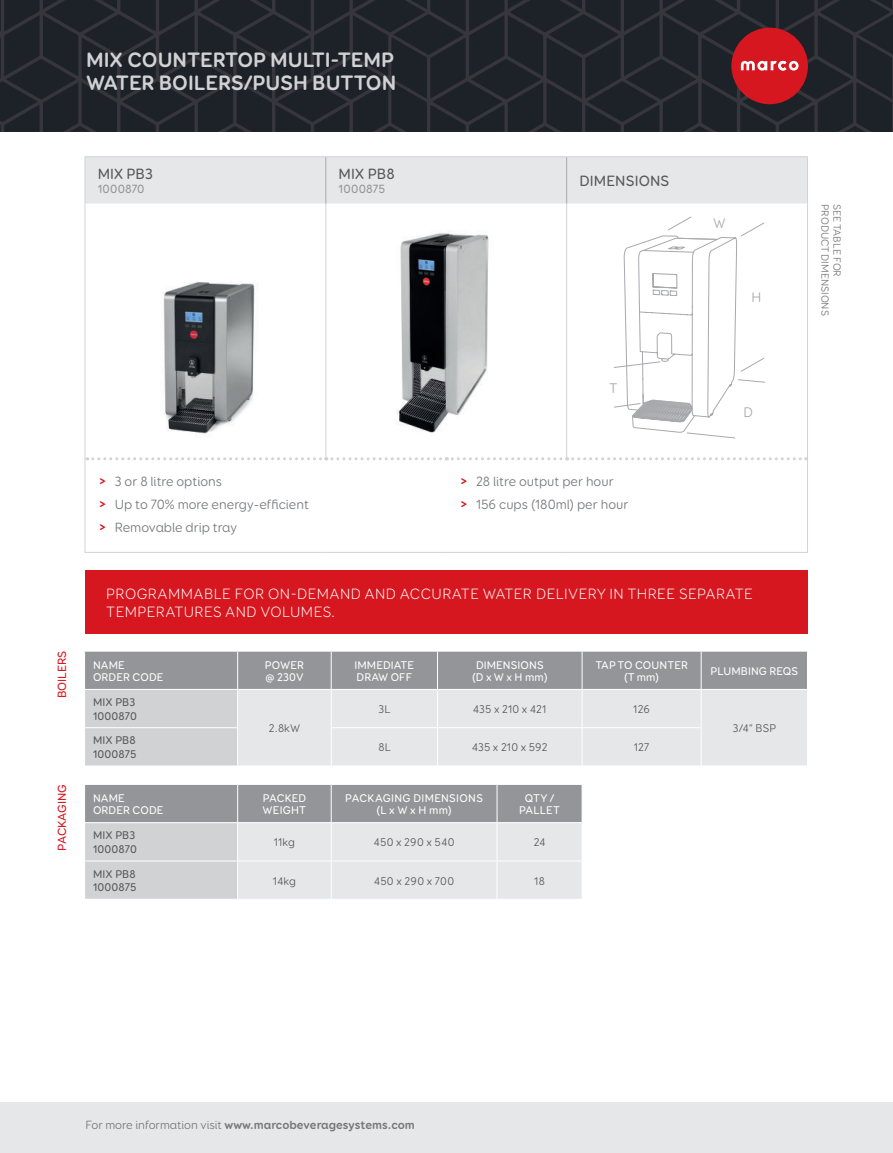
<style>
.page{position:relative;width:893px;height:1153px;background:#fff}
.page>*{position:absolute;margin:0;border:0;box-sizing:border-box;transform-origin:0 0}
.t1{font:700 21px/22.5px "Booster Next FY";color:#d1d2d4}
.t2{font:300 15px/18px "Booster Next FY";letter-spacing:.03em;color:#fff}
.t3{font:500 15px "Booster Next FY";letter-spacing:.01em;color:#57585a}
.t4{font:13.95px "Booster Next FY";color:#a8a9ad}
.t5{font:13.5px/23px "Booster Next FY";color:#76787b}
.t6{font:700 12px "Booster Next FY";color:#76787b}
.t7{font:500 12px "Booster Next FY";color:#d7171f}
.t8{font:500 12px "Booster Next FY";letter-spacing:.015em;color:#939598}
.t9{font:500 11.25px/12px "Booster Next FY";letter-spacing:.01em;color:#fff}
.t10{font:11.25px "Booster Next FY";letter-spacing:.01em;color:#57585a}
.t11{font:500 11.25px/13.5px "Booster Next FY";letter-spacing:.01em;color:#57585a}
.t12{font:500 11.25px/12px "Booster Next FY";letter-spacing:.03em;color:#fff;text-align:center}
.t13{font:10.5px "Booster Next FY";color:#76787b}
.s1{font-weight:700;font-size:15px;color:#d7171f}
.s2{font-weight:400}
</style>
<div class="page">
<div style="left:0;top:1101px;width:893px;height:51px;background:#e6e7e9"></div>
<svg style="left:0;top:0;width:893px;height:132px;background:#28242b"></svg>
<div style="left:86px;top:157px;width:721px;height:46px;background:#e6e7e9"></div>
<hr style="left:85px;top:203px;width:1px;height:256px;background:#d1d2d4">
<hr style="left:325px;top:203px;width:1px;height:254px;background:#d1d2d4">
<hr style="left:566px;top:203px;width:1px;height:254px;background:#d1d2d4">
<hr style="left:807px;top:203px;width:1px;height:256px;background:#d1d2d4">
<hr style="left:85px;top:459px;width:1px;height:93px;background:#d1d2d4">
<hr style="left:807px;top:459px;width:1px;height:93px;background:#d1d2d4">
<hr style="left:326px;top:157px;width:1px;height:46px;background:#a8a9ad">
<hr style="left:566px;top:157px;width:1px;height:46px;background:#a8a9ad">
<hr style="left:85px;top:552px;width:241px;height:1px;background:#d1d2d4">
<hr style="left:326px;top:552px;width:120px;height:1px;background:#d1d2d4">
<hr style="left:446px;top:552px;width:121px;height:1px;background:#d1d2d4">
<hr style="left:567px;top:552px;width:241px;height:1px;background:#d1d2d4">
<hr style="left:85px;top:156px;width:241px;height:1px;background:#d1d2d4">
<hr style="left:85px;top:157px;width:1px;height:46px;background:#d1d2d4">
<hr style="left:326px;top:156px;width:120px;height:1px;background:#d1d2d4">
<hr style="left:446px;top:156px;width:121px;height:1px;background:#d1d2d4">
<hr style="left:567px;top:156px;width:241px;height:1px;background:#d1d2d4">
<hr style="left:807px;top:157px;width:1px;height:46px;background:#d1d2d4">
<svg style="left:87px;top:457px;width:720px;height:3px"></svg>
<img style="left:396px;top:233px;width:93px;height:200px">
<svg style="left:614px;top:216px;width:151px;height:222px"></svg>
<div style="left:85px;top:570px;width:722px;height:63px;background:#d7171f"></div>
<svg style="left:85px;top:651px;width:722px;height:114px;background:#a6a8ab"></svg>
<div style="left:238px;top:690px;width:569px;height:75px;background:#e6e7e9"></div>
<hr style="left:237px;top:651px;width:1px;height:38px;background:#fff">
<hr style="left:331px;top:651px;width:1px;height:38px;background:#fff">
<hr style="left:437px;top:651px;width:1px;height:38px;background:#fff">
<hr style="left:582px;top:651px;width:1px;height:38px;background:#fff">
<hr style="left:701px;top:651px;width:1px;height:38px;background:#fff">
<hr style="left:85px;top:689px;width:153px;height:1px;background:#fff">
<hr style="left:238px;top:689px;width:93px;height:1px;background:#fff">
<hr style="left:237px;top:689px;width:1px;height:38px;background:#fff">
<hr style="left:331px;top:689px;width:106px;height:1px;background:#fff">
<hr style="left:437px;top:689px;width:145px;height:1px;background:#fff">
<hr style="left:582px;top:689px;width:119px;height:1px;background:#fff">
<hr style="left:331px;top:689px;width:1px;height:38px;background:#fff">
<hr style="left:437px;top:689px;width:1px;height:38px;background:#fff">
<hr style="left:582px;top:689px;width:1px;height:38px;background:#fff">
<hr style="left:701px;top:689px;width:106px;height:1px;background:#fff">
<hr style="left:701px;top:689px;width:1px;height:38px;background:#fff">
<hr style="left:85px;top:727px;width:152px;height:1px;background:#fff">
<hr style="left:237px;top:727px;width:1px;height:38px;background:#fff">
<hr style="left:332px;top:727px;width:105px;height:1px;background:#fff">
<hr style="left:437px;top:727px;width:145px;height:1px;background:#fff">
<hr style="left:582px;top:727px;width:119px;height:1px;background:#fff">
<hr style="left:331px;top:727px;width:1px;height:38px;background:#fff">
<hr style="left:437px;top:728px;width:1px;height:37px;background:#fff">
<hr style="left:582px;top:728px;width:1px;height:37px;background:#fff">
<hr style="left:701px;top:727px;width:1px;height:38px;background:#fff">
<svg style="left:85px;top:785px;width:497px;height:113px;background:#c6c7c9"></svg>
<hr style="left:85px;top:822px;width:153px;height:1px;background:#fff">
<hr style="left:238px;top:822px;width:93px;height:1px;background:#fff">
<hr style="left:331px;top:822px;width:166px;height:1px;background:#fff">
<hr style="left:497px;top:822px;width:85px;height:1px;background:#fff">
<hr style="left:85px;top:860px;width:153px;height:1px;background:#fff">
<hr style="left:238px;top:860px;width:93px;height:1px;background:#fff">
<hr style="left:331px;top:860px;width:166px;height:1px;background:#fff">
<hr style="left:497px;top:860px;width:85px;height:1px;background:#fff">
<hr style="left:237px;top:784px;width:1px;height:38px;background:#fff">
<hr style="left:331px;top:784px;width:1px;height:38px;background:#fff">
<hr style="left:497px;top:784px;width:1px;height:38px;background:#fff">
<hr style="left:237px;top:823px;width:1px;height:37px;background:#fff">
<hr style="left:331px;top:823px;width:1px;height:37px;background:#fff">
<hr style="left:497px;top:823px;width:1px;height:37px;background:#fff">
<hr style="left:237px;top:861px;width:1px;height:37px;background:#fff">
<hr style="left:331px;top:861px;width:1px;height:37px;background:#fff">
<hr style="left:497px;top:861px;width:1px;height:37px;background:#fff">
<img style="left:163px;top:282px;width:92px;height:153px">
<h1 class="t1" style="left:86px;top:51px;width:312px">MIX COUNTERTOP MULTI-TEMP<br>WATER BOILERS/PUSH BUTTON</h1>
<h2 class="t3" style="left:98px;top:168px;width:57px">MIX PB3</h2>
<p class="t8" style="left:98px;top:184px;width:48px">1000870</p>
<h2 class="t3" style="left:339px;top:168px;width:58px">MIX PB8</h2>
<p class="t8" style="left:339px;top:184px;width:48px">1000875</p>
<h2 class="t3" style="left:579px;top:175px;width:91px">DIMENSIONS</h2>
<p class="t4" style="left:713px;top:215px;width:14px">W</p>
<p class="t4" style="left:751px;top:288px;width:11px">H</p>
<p class="t13" style="left:829px;top:204px;width:113px;rotate:90deg">PRODUCT DIMENSIONS</p>
<p class="t13" style="left:841px;top:204px;width:74px;rotate:90deg">SEE TABLE FOR</p>
<p class="t4" style="left:609px;top:379px;width:10px">T</p>
<p class="t5" style="left:98px;top:471px;width:213px"><span class="s1">&gt;</span> 3 or 8 litre options<br><span class="s1">&gt;</span> Up to 70% more energy-efficient <span class="s1">&gt;</span> Removable drip tray</p>
<p class="t5" style="left:459px;top:471px;width:171px"><span class="s1">&gt;</span> 28 litre output per hour<br><span class="s1">&gt;</span> 156 cups (180ml) per hour</p>
<p class="t4" style="left:744px;top:404px;width:11px">D</p>
<p class="t7" style="left:58px;top:698px;width:49px;rotate:-90deg">BOILERS</p>
<h2 class="t2" style="left:106px;top:584px;width:648px">PROGRAMMABLE FOR ON-DEMAND AND ACCURATE WATER DELIVERY IN THREE SEPARATE<br>TEMPERATURES AND VOLUMES.</h2>
<p class="t9" style="left:93px;top:659px;width:72px">NAME<br>ORDER CODE</p>
<p class="t9" style="left:265px;top:659px;width:41px">POWER @ 230V</p>
<p class="t9" style="left:355px;top:659px;width:61px">IMMEDIATE<br>DRAW OFF</p>
<p class="t9" style="left:472px;top:659px;width:77px;text-align:center">DIMENSIONS (D x W x H mm)</p>
<p class="t9" style="left:595px;top:659px;width:94px;text-align:center">TAP TO COUNTER (T mm)</p>
<p class="t9" style="left:710px;top:665px;width:89px">PLUMBING REQS</p>
<p class="t11" style="left:93px;top:696px;width:46px">MIX PB3<br>1000870</p>
<p class="t10" style="left:269px;top:723px;width:33px">2.8kW</p>
<p class="t10" style="left:379px;top:704px;width:14px">3L</p>
<p class="t10" style="left:473px;top:704px;width:75px">435 x 210 x 421</p>
<p class="t10" style="left:633px;top:704px;width:18px">126</p>
<p class="t10" style="left:733px;top:723px;width:45px">3/4” BSP</p>
<p class="t11" style="left:93px;top:734px;width:45px">MIX PB8<br>1000875</p>
<p class="t10" style="left:378px;top:743px;width:14px">8L</p>
<p class="t10" style="left:472px;top:743px;width:77px">435 x 210 x 592</p>
<p class="t10" style="left:634px;top:743px;width:17px">127</p>
<p class="t7" style="left:58px;top:850px;width:68px;rotate:-90deg">PACKAGING</p>
<p class="t9" style="left:93px;top:792px;width:72px">NAME<br>ORDER CODE</p>
<p class="t9" style="left:263px;top:792px;width:45px">PACKED<br>WEIGHT</p>
<p class="t12" style="left:345px;top:792px;width:139px">PACKAGING DIMENSIONS (L x W x H mm)</p>
<p class="t9" style="left:519px;top:792px;width:42px;text-align:center">QTY /<br>PALLET</p>
<p class="t11" style="left:93px;top:829px;width:46px">MIX PB3<br>1000870</p>
<p class="t10" style="left:274px;top:837px;width:23px">11kg</p>
<p class="t10" style="left:374px;top:837px;width:82px">450 x 290 x 540</p>
<p class="t10" style="left:534px;top:837px;width:13px">24</p>
<p class="t11" style="left:93px;top:867px;width:45px">MIX PB8<br>1000875</p>
<p class="t10" style="left:273px;top:876px;width:24px">14kg</p>
<p class="t10" style="left:374px;top:876px;width:82px">450 x 290 x 700</p>
<p class="t10" style="left:534px;top:876px;width:12px">18</p>
<p class="t6" style="left:85px;top:1120px;width:331px"><span class="s2">For more information visit</span> www.marcobeveragesystems.com</p>
</div>
